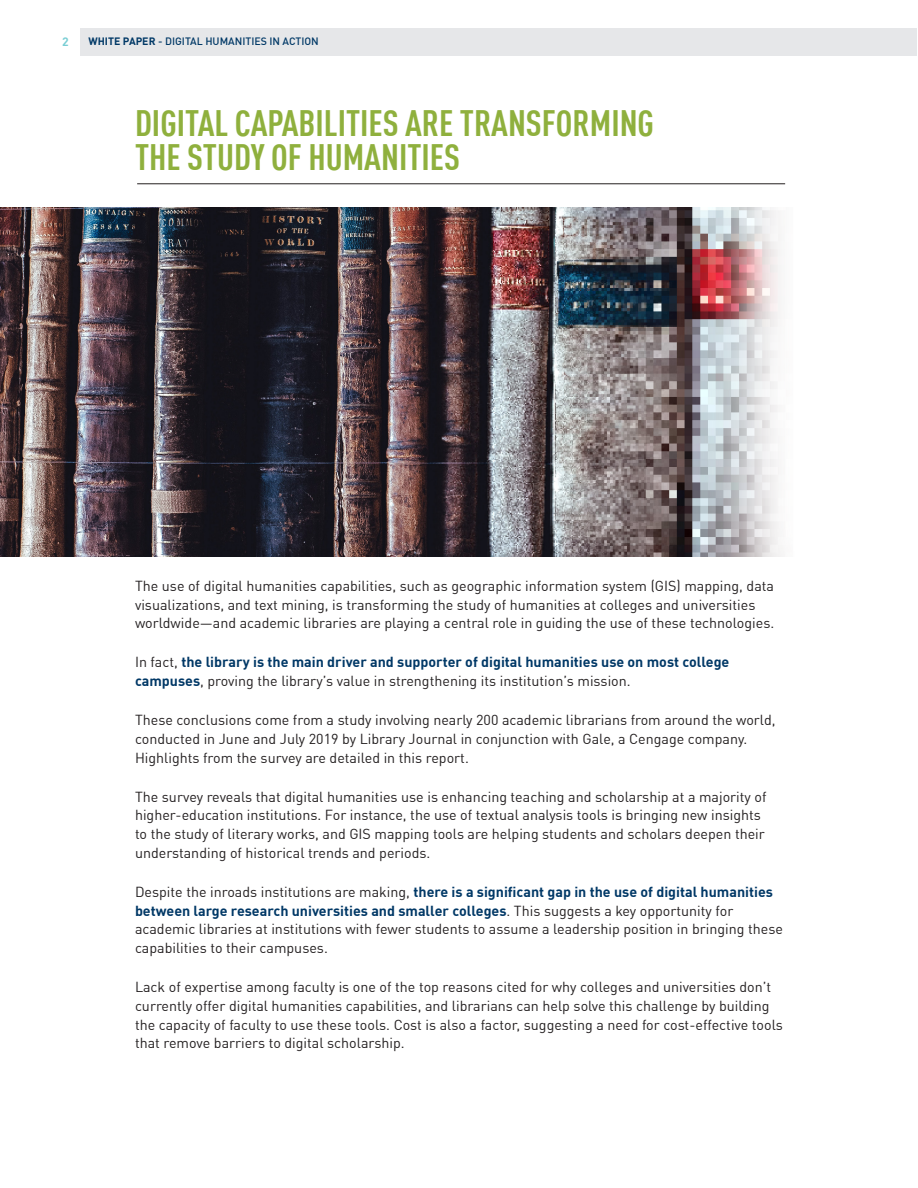
<style>
.page{position:relative;width:918px;height:1188px;background:#fff}
.page>*{position:absolute;margin:0;border:0;box-sizing:border-box;transform-origin:0 0}
.heading_1{font:700 condensed 36px/34.5px "DIN Offc";color:#8fb03d}
.body{font:14.25px/18.8px "DIN Offc";color:#231f20}
.body-2{font:700 14.25px/18.8px "DIN Offc";color:#003866}
.t1{font:700 12px "DIN Offc";color:#79ced4}
.t2{font:500 10.5px "DIN Offc";color:#003866}
.s1{font-weight:700}
.s2{font-weight:400;color:#231f20}
.s3{font-weight:700;color:#003866}
</style>
<div class="page">
<div style="left:80px;top:28px;width:837px;height:27px;background:#e6e7e9"></div>
<img style="left:0;top:207px;width:783px;height:349px">
<hr style="left:137px;top:184px;width:648px;height:1px;background:#231f20">
<p class="t1" style="left:62px;top:34px;width:8px">2</p>
<p class="t2" style="left:88px;top:35px;width:232px"><span class="s1">WHITE PAPER</span> - DIGITAL HUMANITIES IN ACTION</p>
<p class="heading_1" style="left:135px;top:105px;width:521px">DIGITAL CAPABILITIES ARE TRANSFORMING<br>THE STUDY OF HUMANITIES</p>
<p class="body" style="left:135px;top:576px;width:641px">The use of digital humanities capabilities, such as geographic information system (GIS) mapping, data visualizations, and text mining, is transforming the study of humanities at colleges and universities worldwide—and academic libraries are playing a central role in guiding the use of these technologies.</p>
<p class="body-2" style="left:135px;top:653px;width:596px"><span class="s2">In fact,</span> the library is the main driver and supporter of digital humanities use on most college campuses<span class="s2">, proving the library’s value in strengthening its institution’s mission.</span></p>
<p class="body" style="left:135px;top:711px;width:642px">These conclusions come from a study involving nearly 200 academic librarians from around the world, conducted in June and July 2019 by Library Journal in conjunction with Gale, a Cengage company.<br>Highlights from the survey are detailed in this report.</p>
<p class="body" style="left:135px;top:787px;width:633px">The survey reveals that digital humanities use is enhancing teaching and scholarship at a majority of higher-education institutions. For instance, the use of textual analysis tools is bringing new insights to the study of literary works, and GIS mapping tools are helping students and scholars deepen their understanding of historical trends and periods.</p>
<p class="body" style="left:135px;top:882px;width:649px">Despite the inroads institutions are making, <span class="s3">there is a significant gap in the use of digital humanities between large research universities and smaller colleges</span>. This suggests a key opportunity for academic libraries at institutions with fewer students to assume a leadership position in bringing these capabilities to their campuses.</p>
<p class="body" style="left:135px;top:978px;width:650px">Lack of expertise among faculty is one of the top reasons cited for why colleges and universities don’t currently offer digital humanities capabilities, and librarians can help solve this challenge by building the capacity of faculty to use these tools. Cost is also a factor, suggesting a need for cost-effective tools that remove barriers to digital scholarship.</p>
</div>
